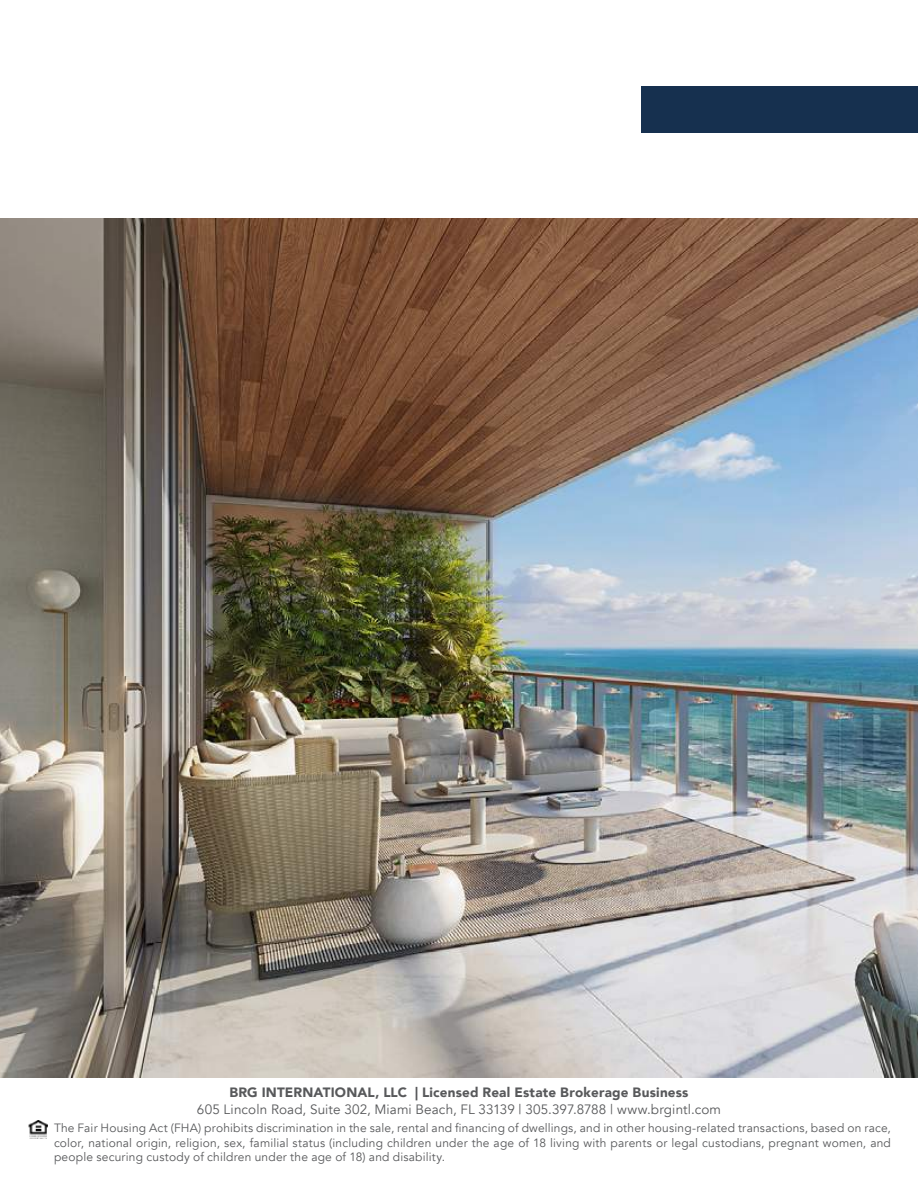
<style>
.page{position:relative;width:918px;height:1188px;background:#fff}
.page>*{position:absolute;margin:0;border:0;box-sizing:border-box;transform-origin:0 0}
.t1{font:13.5px "Avenir";letter-spacing:.01em;color:#58595b}
.t2{font:900 13.5px "Avenir";letter-spacing:.015em;color:#58595b}
.t3{font:12px/14.4px "Avenir";letter-spacing:.015em;color:#58595b;text-align:justify}
</style>
<div class="page">
<img style="left:0;top:218px;width:918px;height:859px">
<div style="left:642px;top:86px;width:276px;height:46px;background:#16304f"></div>
<img style="left:28px;top:1120px;width:20px;height:18px">
<p class="t2" style="left:229px;top:1081px;width:461px">BRG INTERNATIONAL, LLC | Licensed Real Estate Brokerage Business</p>
<p class="t1" style="left:197px;top:1101px;width:526px">605 Lincoln Road, Suite 302, Miami Beach, FL 33139 | 305.397.8788 | www.brgintl.com</p>
<p class="t3" style="left:54px;top:1121px;width:838px">The Fair Housing Act (FHA) prohibits discrimination in the sale, rental and financing of dwellings, and in other housing-related transactions, based on race, color, national origin, religion, sex, familial status (including children under the age of 18 living with parents or legal custodians, pregnant women, and people securing custody of children under the age of 18) and disability.</p>
</div>
